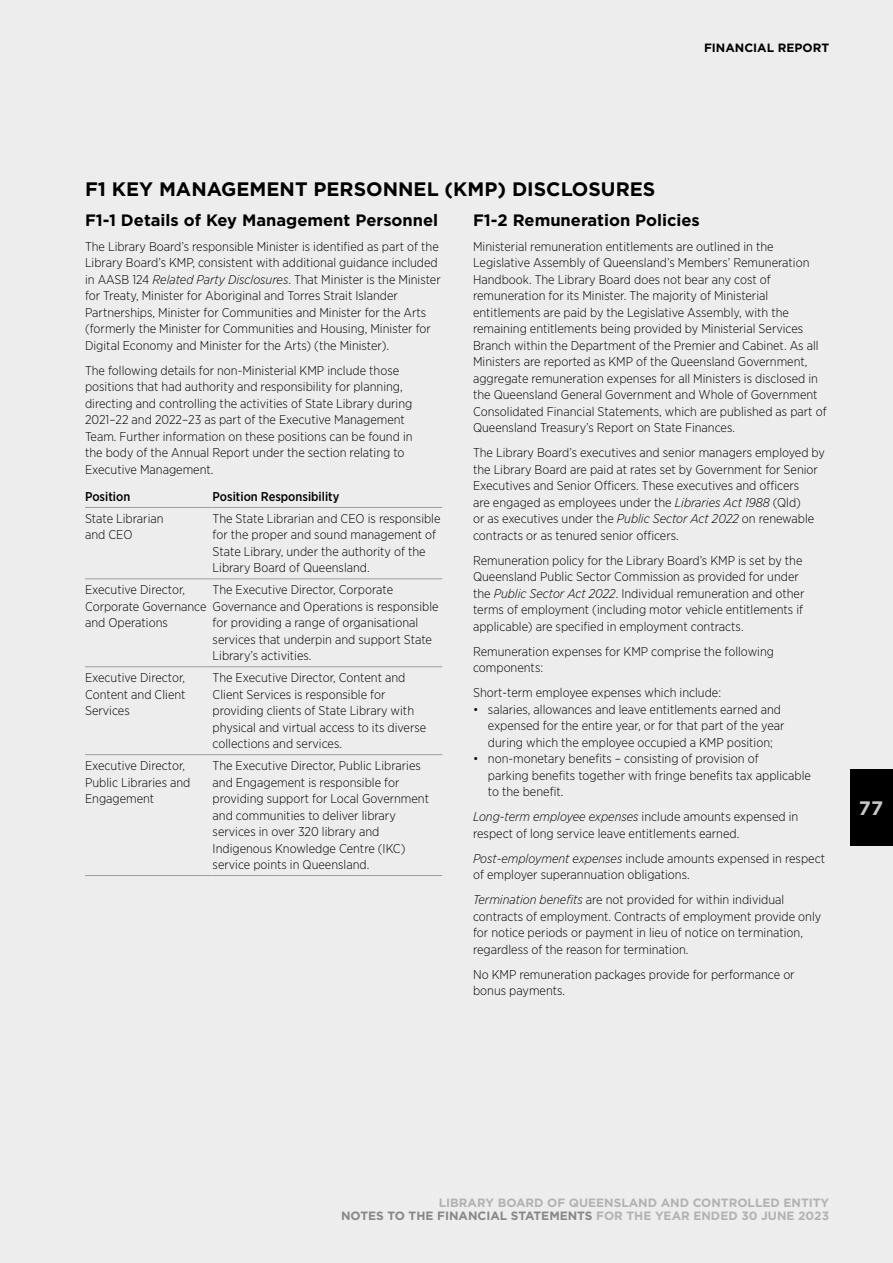
<style>
.page{position:relative;width:893px;height:1263px;background:#ededed}
.page>*{position:absolute;margin:0;border:0;box-sizing:border-box;transform-origin:0 0}
.t1{font:700 19.5px "Gotham";color:#000}
.t2{font:700 19.5px "Gotham";color:#c6c6c6}
.t3{font:700 16.5px "Gotham";color:#000}
.t4{font:300 12.75px/16.5px "Gotham Narrow";color:#000}
.t5{font:500 12.75px "Gotham Narrow";color:#000}
.t6{font:700 12px/13.5px "Gotham";color:#b3b2b2;text-align:right}
.t7{font:700 12px "Gotham";color:#000}
.s1{font-style:italic}
.s2{color:#878787}
</style>
<div class="page">
<hr style="left:85px;top:507px;width:128px;height:1px;background:#9d9d9c">
<hr style="left:213px;top:507px;width:229px;height:1px;background:#9d9d9c">
<hr style="left:85px;top:579px;width:128px;height:1px;background:#9d9d9c">
<hr style="left:213px;top:579px;width:229px;height:1px;background:#9d9d9c">
<hr style="left:85px;top:666px;width:128px;height:1px;background:#9d9d9c">
<hr style="left:213px;top:666px;width:229px;height:1px;background:#9d9d9c">
<hr style="left:85px;top:754px;width:128px;height:1px;background:#9d9d9c">
<hr style="left:213px;top:754px;width:229px;height:1px;background:#9d9d9c">
<hr style="left:85px;top:875px;width:128px;height:1px;background:#9d9d9c">
<hr style="left:213px;top:875px;width:229px;height:1px;background:#9d9d9c">
<div style="left:850px;top:769px;width:43px;height:76px;background:#000"></div>
<p class="t7" style="left:704px;top:40px;width:127px">FINANCIAL REPORT</p>
<h1 class="t1" style="left:85px;top:176px;width:572px">F1 KEY MANAGEMENT PERSONNEL (KMP) DISCLOSURES</h1>
<p class="t3" style="left:85px;top:209px;width:355px">F1-1 Details of Key Management Personnel</p>
<p class="t4" style="left:85px;top:238px;width:357px">The Library Board’s responsible Minister is identified as part of the Library Board’s KMP, consistent with additional guidance included in AASB 124 <span class="s1">Related Party Disclosures</span>. That Minister is the Minister for Treaty, Minister for Aboriginal and Torres Strait Islander Partnerships, Minister for Communities and Minister for the Arts (formerly the Minister for Communities and Housing, Minister for Digital Economy and Minister for the Arts) (the Minister).</p>
<p class="t4" style="left:85px;top:362px;width:329px">The following details for non-Ministerial KMP include those positions that had authority and responsibility for planning, directing and controlling the activities of State Library during 2021–22 and 2022–23 as part of the Executive Management Team. Further information on these positions can be found in the body of the Annual Report under the section relating to Executive Management.</p>
<p class="t5" style="left:85px;top:488px;width:47px">Position</p>
<p class="t5" style="left:213px;top:488px;width:128px">Position Responsibility</p>
<p class="t4" style="left:85px;top:510px;width:80px">State Librarian and CEO</p>
<p class="t4" style="left:213px;top:510px;width:229px">The State Librarian and CEO is responsible for the proper and sound management of State Library, under the authority of the Library Board of Queensland.</p>
<p class="t4" style="left:85px;top:581px;width:123px">Executive Director,<br>Corporate Governance and Operations</p>
<p class="t4" style="left:213px;top:581px;width:227px">The Executive Director, Corporate Governance and Operations is responsible for providing a range of organisational services that underpin and support State Library’s activities.</p>
<p class="t4" style="left:85px;top:669px;width:102px;text-align:justify">Executive Director, Content and Client Services</p>
<p class="t4" style="left:213px;top:669px;width:215px">The Executive Director, Content and Client Services is responsible for providing clients of State Library with physical and virtual access to its diverse collections and services.</p>
<p class="t4" style="left:85px;top:757px;width:107px">Executive Director,<br>Public Libraries and<br>Engagement</p>
<p class="t4" style="left:213px;top:757px;width:218px">The Executive Director, Public Libraries and Engagement is responsible for providing support for Local Government and communities to deliver library services in over 320 library and Indigenous Knowledge Centre (IKC) service points in Queensland.</p>
<p class="t3" style="left:473px;top:209px;width:228px">F1-2 Remuneration Policies</p>
<p class="t4" style="left:473px;top:238px;width:355px">Ministerial remuneration entitlements are outlined in the Legislative Assembly of Queensland’s Members’ Remuneration Handbook. The Library Board does not bear any cost of remuneration for its Minister. The majority of Ministerial entitlements are paid by the Legislative Assembly, with the remaining entitlements being provided by Ministerial Services Branch within the Department of the Premier and Cabinet. As all Ministers are reported as KMP of the Queensland Government, aggregate remuneration expenses for all Ministers is disclosed in the Queensland General Government and Whole of Government Consolidated Financial Statements, which are published as part of Queensland Treasury’s Report on State Finances.</p>
<p class="t4" style="left:473px;top:444px;width:353px">The Library Board’s executives and senior managers employed by the Library Board are paid at rates set by Government for Senior Executives and Senior Officers. These executives and officers<br>are engaged as employees under the <span class="s1">Libraries Act 1988</span> (Qld)<br>or as executives under the <span class="s1">Public Sector Act 2022</span> on renewable contracts or as tenured senior officers.</p>
<p class="t4" style="left:473px;top:552px;width:333px">Remuneration policy for the Library Board’s KMP is set by the Queensland Public Sector Commission as provided for under the <span class="s1">Public Sector Act 2022</span>. Individual remuneration and other terms of employment (including motor vehicle entitlements if applicable) are specified in employment contracts.</p>
<p class="t4" style="left:473px;top:643px;width:302px">Remuneration expenses for KMP comprise the following components:</p>
<p class="t4" style="left:473px;top:684px;width:250px">Short-term employee expenses which include:</p>
<p class="t4" style="left:488px;top:701px;width:298px;text-indent:-15px">• salaries, allowances and leave entitlements earned and expensed for the entire year, or for that part of the year during which the employee occupied a KMP position;</p>
<p class="t4" style="left:488px;top:750px;width:324px;text-indent:-15px">• non-monetary benefits – consisting of provision of<br>parking benefits together with fringe benefits tax applicable to the benefit.</p>
<p class="t4" style="left:473px;top:808px;width:327px"><span class="s1">Long-term employee expenses</span> include amounts expensed in respect of long service leave entitlements earned.</p>
<p class="t4" style="left:473px;top:850px;width:353px"><span class="s1">Post-employment expenses</span> include amounts expensed in respect of employer superannuation obligations.</p>
<p class="t4" style="left:473px;top:891px;width:350px"><span class="s1">Termination benefits</span> are not provided for within individual contracts of employment. Contracts of employment provide only for notice periods or payment in lieu of notice on termination, regardless of the reason for termination.</p>
<p class="t4" style="left:473px;top:966px;width:323px">No KMP remuneration packages provide for performance or bonus payments.</p>
<h1 class="t2" style="left:859px;top:795px;width:26px">77</h1>
<p class="t6" style="left:341px;top:1196px;width:490px">LIBRARY BOARD OF QUEENSLAND AND CONTROLLED ENTITY<br><span class="s2">NOTES TO THE FINANCIAL STATEMENTS</span> FOR THE YEAR ENDED 30 JUNE 2023</p>
</div>
